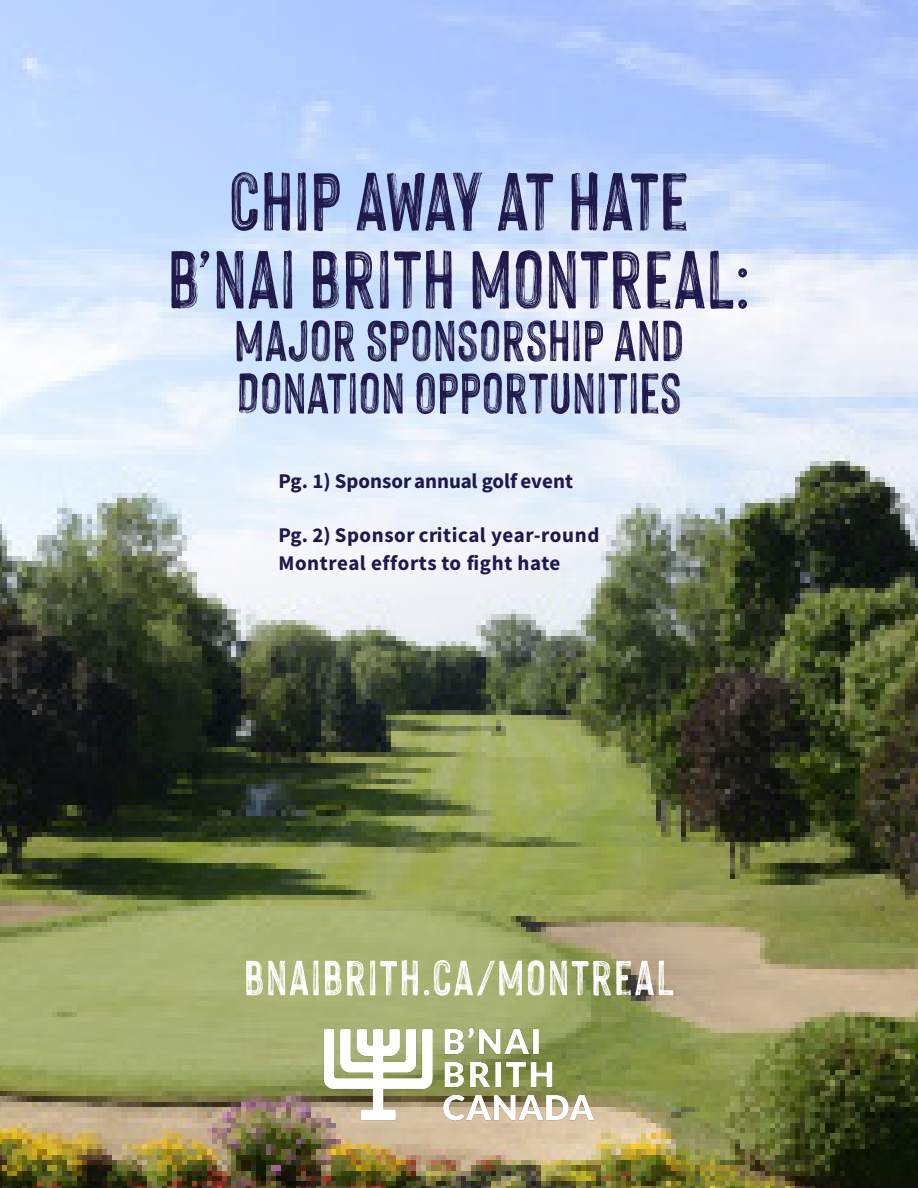
<style>
.page{position:relative;width:918px;height:1188px;background:#fff}
.page>*{position:absolute;margin:0;border:0;box-sizing:border-box;transform-origin:0 0}
.t1{font:90px "Hackney Vector";color:#1f194c;scale:.95 1}
.t2{font:63px "Hackney Vector";color:#1f194c;scale:.95 1}
.t3{font:54px "Hackney Vector";letter-spacing:.025em;color:#fff}
.t4{font:21px/28.5px "Source Sans Variable";letter-spacing:.02em;color:#1f194c}
.t5{font:21px "Source Sans Variable";color:#1f194c}
</style>
<div class="page">
<img style="left:0;top:0;width:918px;height:1188px">
<img style="left:321px;top:1026px;width:276px;height:96px">
<p class="t1" style="left:229px;top:153px;width:487px">CHIP AWAY AT HATE</p>
<p class="t1" style="left:168px;top:231px;width:615px">B’NAI BRITH MONTREAL:</p>
<p class="t2" style="left:234px;top:306px;width:475px">MAJOR SPONSORSHIP AND</p>
<p class="t2" style="left:236px;top:359px;width:471px">DONATION OPPORTUNITIES</p>
<p class="t5" style="left:278px;top:468px;width:296px">Pg. 1) Sponsor annual golf event</p>
<p class="t4" style="left:278px;top:520px;width:322px">Pg. 2) Sponsor critical year-round<br>Montreal efforts to fight hate</p>
<p class="t3" style="left:244px;top:948px;width:432px">BNAIBRITH.CA/MONTREAL</p>
</div>
